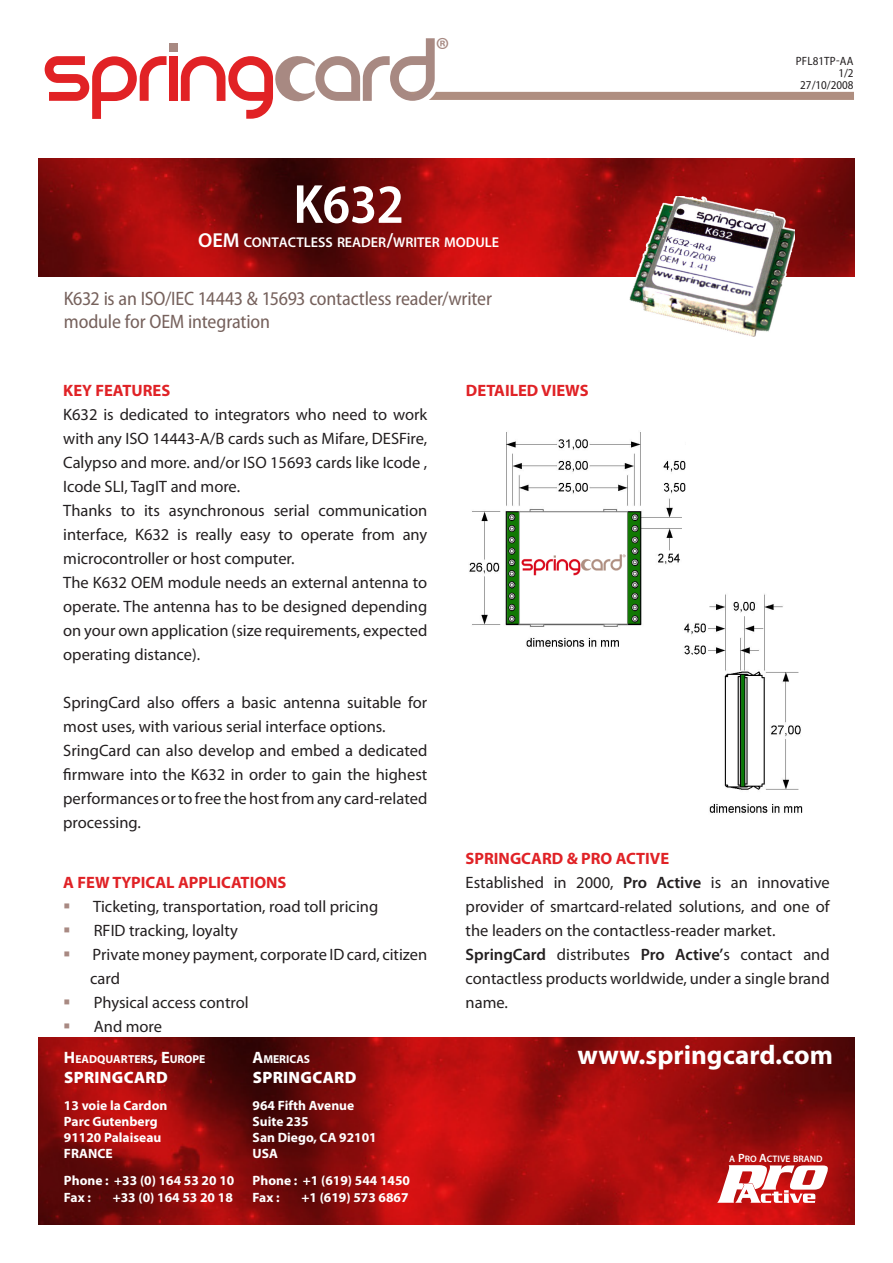
<style>
.page{position:relative;width:893px;height:1263px;background:#fff}
.page>*{position:absolute;margin:0;border:0;box-sizing:border-box;transform-origin:0 0}
.Nom_du_produit{font:600 semi-condensed 55.5px "Myriad Pro";color:#fff}
.t1{font:33.75px "Myriad Pro";color:#a68881}
.www_springcard_com{font:700 27px "Myriad Pro";color:#fff}
.Présentation_général{font:semi-condensed 19.5px "Myriad Pro";letter-spacing:-.01em;color:#76615c}
.Paragraphe{font:16.5px/24px "Myriad Pro";color:#231f20;text-align:justify}
.Paragraphe___puces{font:16.5px/24px "Myriad Pro";color:#231f20}
.Nom_du_paragraphe{font:700 16.5px "Myriad Pro";color:#e02226}
.Paragraphe-2{font:700 16.5px "Myriad Pro";color:#e02226}
.SPRINGCARD_-_EU__US{font:900 16.5px "Myriad Pro";letter-spacing:.02em;color:#fff}
.Sous_titre_produit{font:600 14.1px "Myriad Pro";color:#fff}
.Adresse___n__de_télé{font:700 13.5px "Myriad Pro";color:#fff}
.titre_du_doc___date{font:semi-condensed 12px "Myriad Pro";letter-spacing:.005em;color:#231f20}
.SPRINGCARD_-_EU__US-2{font:700 11.55px "Myriad Pro";color:#fff}
.t2{font:600 9.45px "Myriad Pro";color:#fff}
.s1{font-size:20.25px}
.s2{font-weight:600}
.s3{font-size:16.5px}
.s4{font-size:12px}
</style>
<div class="page">
<svg style="left:45px;top:56px;width:122px;height:63px"></svg>
<div style="left:169px;top:56px;width:9px;height:45px;background:#e12225"></div>
<div style="left:169px;top:43px;width:9px;height:9px;background:#a88982"></div>
<svg style="left:181px;top:38px;width:673px;height:81px"></svg>
<img style="left:38px;top:159px;width:817px;height:117px">
<img style="left:38px;top:1037px;width:817px;height:188px">
<svg style="left:717px;top:1165px;width:111px;height:38px"></svg>
<img style="left:469px;top:432px;width:217px;height:215px">
<img style="left:682px;top:588px;width:121px;height:225px">
<img style="left:629px;top:197px;width:165px;height:140px">
<h2 class="t1" style="left:435px;top:32px;width:16px">®</h2>
<p class="Nom_du_produit" style="left:293px;top:174px;width:112px">K632</p>
<p class="Sous_titre_produit" style="left:198px;top:235px;width:303px"><span class="s1">OEM</span> CONTACTLESS READER<span class="s1">/</span>WRITER MODULE</p>
<p class="Présentation_général" style="left:64px;top:288px;width:430px">K632 is an ISO/IEC 14443 &amp; 15693 contactless reader/writer</p>
<p class="Présentation_général" style="left:64px;top:311px;width:208px">module for OEM integration</p>
<p class="Nom_du_paragraphe" style="left:63px;top:381px;width:108px">KEY FEATURES</p>
<p class="Paragraphe" style="left:63px;top:403px;width:366px">K632 is dedicated to integrators who need to work with any ISO 14443-A/B cards such as Mifare, DESFire, Calypso and more. and/or ISO 15693 cards like Icode , Icode SLI, TagIT and more.</p>
<p class="Paragraphe" style="left:63px;top:499px;width:366px">Thanks to its asynchronous serial communication interface, K632 is really easy to operate from any microcontroller or host computer.</p>
<p class="Paragraphe" style="left:63px;top:571px;width:366px">The K632 OEM module needs an external antenna to operate. The antenna has to be designed depending on your own application (size requirements, expected operating distance).</p>
<p class="Paragraphe" style="left:63px;top:691px;width:366px">SpringCard also offers a basic antenna suitable for most uses, with various serial interface options.</p>
<p class="Paragraphe" style="left:63px;top:739px;width:366px">SringCard can also develop and embed a dedicated firmware into the K632 in order to gain the highest performances or to free the host from any card-related processing.</p>
<p class="Nom_du_paragraphe" style="left:466px;top:381px;width:124px">DETAILED VIEWS</p>
<p class="titre_du_doc___date" style="left:796px;top:55px;width:59px">pfl81tp-aa</p>
<p class="titre_du_doc___date" style="left:838px;top:67px;width:17px">1/2</p>
<p class="titre_du_doc___date" style="left:800px;top:79px;width:55px">27/10/2008</p>
<p class="Paragraphe-2" style="left:63px;top:873px;width:225px">A FEW TYPICAL APPLICATIONS</p>
<p class="Paragraphe___puces" style="left:93px;top:895px;width:287px">Ticketing, transportation, road toll pricing</p>
<p class="Paragraphe___puces" style="left:94px;top:919px;width:146px">RFID tracking, loyalty</p>
<p class="Paragraphe___puces" style="left:90px;top:943px;width:339px">Private money payment, corporate ID card, citizen card</p>
<p class="Paragraphe___puces" style="left:94px;top:991px;width:156px">Physical access control</p>
<p class="Paragraphe___puces" style="left:94px;top:1015px;width:70px">And more</p>
<p class="Nom_du_paragraphe" style="left:466px;top:849px;width:205px">SPRINGCARD &amp; PRO ACTIVE</p>
<p class="Paragraphe" style="left:466px;top:871px;width:366px">Established in 2000, <span class="s2">Pro Active</span> is an innovative provider of smartcard-related solutions, and one of the leaders on the contactless-reader market.</p>
<p class="Paragraphe" style="left:466px;top:943px;width:366px"><span class="s2">SpringCard</span> distributes <span class="s2">Pro Active’</span>s contact and contactless products worldwide, under a single brand name.</p>
<p class="SPRINGCARD_-_EU__US-2" style="left:64px;top:1052px;width:143px"><span class="s3">H</span>EADQUARTERS<span class="s3">, E</span>UROPE</p>
<p class="www_springcard_com" style="left:577px;top:1040px;width:257px">www.springcard.com</p>
<p class="SPRINGCARD_-_EU__US" style="left:64px;top:1068px;width:105px">SPRINGCARD</p>
<p class="Adresse___n__de_télé" style="left:64px;top:1097px;width:105px">13 voie la Cardon</p>
<p class="Adresse___n__de_télé" style="left:64px;top:1114px;width:95px">Parc Gutenberg</p>
<p class="Adresse___n__de_télé" style="left:64px;top:1130px;width:99px">91120 Palaiseau</p>
<p class="Adresse___n__de_télé" style="left:64px;top:1146px;width:50px">FRANCE</p>
<p class="Adresse___n__de_télé" style="left:64px;top:1173px;width:172px">Phone : +33 (0) 164 53 20 10</p>
<p class="Adresse___n__de_télé" style="left:64px;top:1189px;width:28px">Fax :</p>
<p class="Adresse___n__de_télé" style="left:113px;top:1189px;width:122px">+33 (0) 164 53 20 18</p>
<p class="SPRINGCARD_-_EU__US-2" style="left:253px;top:1052px;width:59px"><span class="s3">A</span>MERICAS</p>
<p class="SPRINGCARD_-_EU__US" style="left:253px;top:1068px;width:105px">SPRINGCARD</p>
<p class="Adresse___n__de_télé" style="left:253px;top:1097px;width:103px">964 Fifth Avenue</p>
<p class="Adresse___n__de_télé" style="left:253px;top:1114px;width:58px">Suite 235</p>
<p class="Adresse___n__de_télé" style="left:253px;top:1130px;width:126px">San Diego, CA 92101</p>
<p class="Adresse___n__de_télé" style="left:253px;top:1146px;width:27px">USA</p>
<p class="Adresse___n__de_télé" style="left:253px;top:1173px;width:159px">Phone : +1 (619) 544 1450</p>
<p class="Adresse___n__de_télé" style="left:253px;top:1189px;width:28px">Fax :</p>
<p class="Adresse___n__de_télé" style="left:301px;top:1189px;width:109px">+1 (619) 573 6867</p>
<p class="t2" style="left:729px;top:1153px;width:95px">A <span class="s4">P</span>RO <span class="s4">A</span>CTIVE BRAND</p>
</div>
